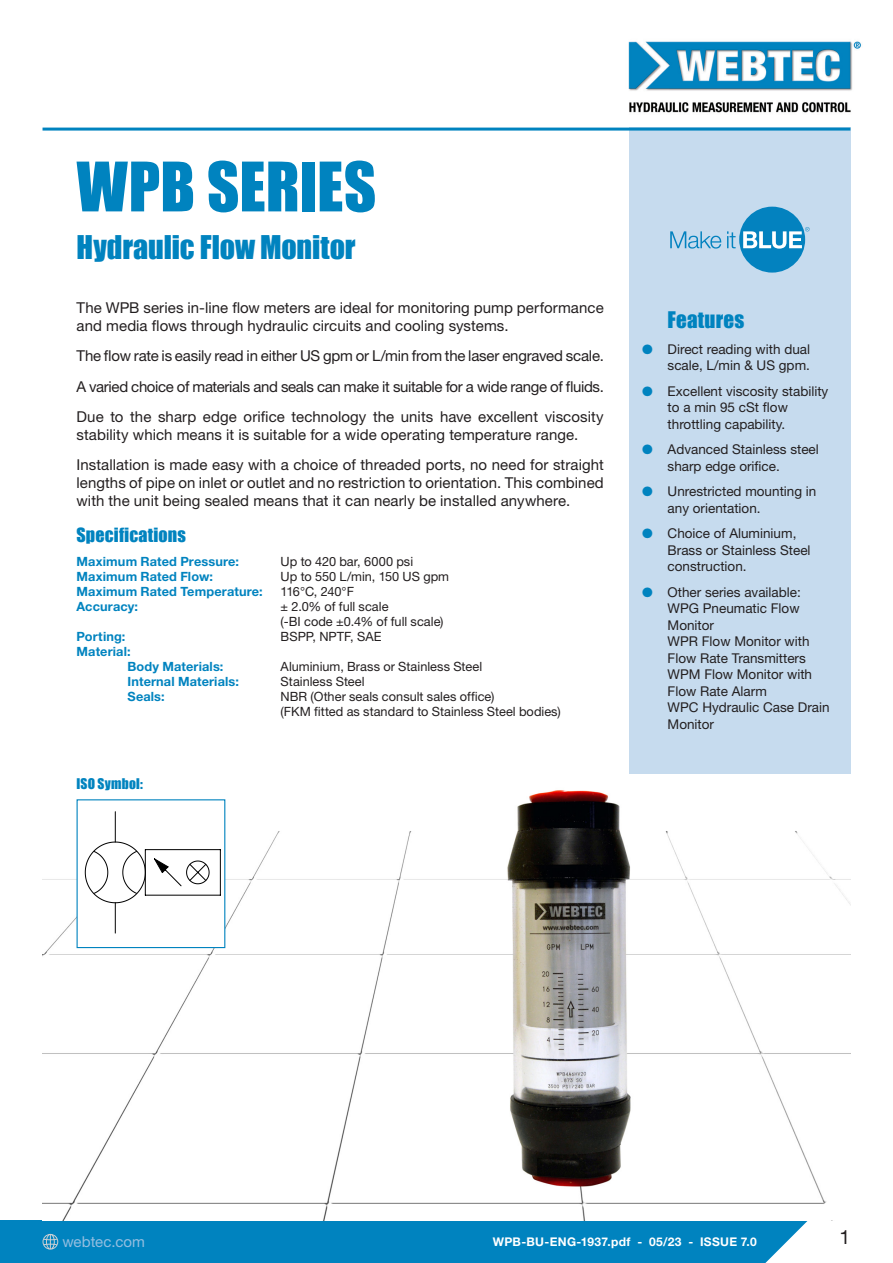
<style>
.page{position:relative;width:893px;height:1263px;background:#fff}
.page>*{position:absolute;margin:0;border:0;box-sizing:border-box;transform-origin:0 0}
.Datasheet_heading{font:63px "Impact";color:#0083bf}
.Datasheet_sub_headin{font:30px "Impact";letter-spacing:-.005em;color:#0083bf}
.Features_heading{font:21px "Impact";letter-spacing:.01em;color:#0083bf}
.t1{font:19.5px "Helvetica Neue LT Std";color:#231f20}
.Specifications_headi{font:18px "Impact";letter-spacing:.01em;color:#0083bf}
.Introductory_copy{font:15px/18px "Helvetica Neue LT Std";letter-spacing:.005em;color:#231f20}
.Introductory_copy-2{font:15px "Helvetica Neue LT Std";letter-spacing:-.025em;color:#231f20}
.Introductory_copy-3{font:15px "Helvetica Neue LT Std";letter-spacing:-.015em;color:#231f20}
.t2{font:15px "Helvetica Neue LT Std";letter-spacing:.005em;color:#94bee0}
.t3{font:13.5px/16.5px "Helvetica Neue LT Std";color:#231f20}
.Impact_sub_heading{font:13.5px "Impact";letter-spacing:.015em;color:#0083bf}
.Specifications_text{font:12.75px "Helvetica Neue LT Std";color:#231f20}
.Specifications_text-2{font:700 12.75px "Helvetica Neue LT Std";letter-spacing:.01em;color:#0083bf}
.t4{font:700 12px "Helvetica Neue LT Std";letter-spacing:.025em;color:#fff}
.s1{color:#0083bf}
</style>
<div class="page">
<div style="left:0;top:1220px;width:893px;height:43px;background:#0083bf"></div>
<div style="left:629px;top:128px;width:221px;height:646px;background:#c6dbee"></div>
<img style="left:628px;top:41px;width:233px;height:72px">
<hr style="left:43px;top:128px;width:807px;height:3px;background:#0083bf">
<svg style="left:43px;top:1234px;width:15px;height:15px"></svg>
<img style="left:43px;top:790px;width:807px;height:430px">
<svg style="left:765px;top:1135px;width:128px;height:128px"></svg>
<div style="left:77px;top:800px;width:148px;height:147px;background:#fff"></div>
<hr style="left:115px;top:812px;width:1px;height:30px;background:#000">
<hr style="left:115px;top:903px;width:1px;height:30px;background:#000">
<svg style="left:85px;top:841px;width:136px;height:62px"></svg>
<div style="left:739px;top:207px;width:66px;height:66px;background:#0382bf;border-radius:50%"></div>
<svg style="left:670px;top:231px;width:51px;height:18px"></svg>
<svg style="left:727px;top:231px;width:9px;height:17px"></svg>
<svg style="left:743px;top:227px;width:67px;height:22px"></svg>
<p class="Datasheet_heading" style="left:77px;top:138px;width:301px">WPB SERIES</p>
<p class="Datasheet_sub_headin" style="left:77px;top:224px;width:281px">Hydraulic Flow Monitor</p>
<p class="Introductory_copy" style="left:77px;top:299px;width:529px">The WPB series in-line flow meters are ideal for monitoring pump performance and media flows through hydraulic circuits and cooling systems.</p>
<p class="Introductory_copy-3" style="left:77px;top:347px;width:529px">The flow rate is easily read in either US gpm or L/min from the laser engraved scale.</p>
<p class="Introductory_copy-2" style="left:77px;top:377px;width:529px">A varied choice of materials and seals can make it suitable for a wide range of fluids.</p>
<p class="Introductory_copy" style="left:77px;top:407px;width:529px">Due to the sharp edge orifice technology the units have excellent viscosity stability which means it is suitable for a wide operating temperature range.</p>
<p class="Introductory_copy" style="left:77px;top:455px;width:529px;text-align:justify">Installation is made easy with a choice of threaded ports, no need for straight lengths of pipe on inlet or outlet and no restriction to orientation. This combined with the unit being sealed means that it can nearly be installed anywhere.</p>
<p class="Specifications_headi" style="left:77px;top:520px;width:111px">Specifications</p>
<p class="Specifications_text-2" style="left:77px;top:553px;width:164px">Maximum Rated Pressure:</p>
<p class="Specifications_text" style="left:281px;top:553px;width:134px">Up to 420 bar, 6000 psi</p>
<p class="Specifications_text-2" style="left:77px;top:568px;width:138px">Maximum Rated Flow:</p>
<p class="Specifications_text" style="left:281px;top:568px;width:170px">Up to 550 L/min, 150 US gpm</p>
<p class="Specifications_text-2" style="left:77px;top:583px;width:188px">Maximum Rated Temperature:</p>
<p class="Specifications_text" style="left:281px;top:583px;width:75px">116°C, 240°F</p>
<p class="Specifications_text-2" style="left:77px;top:598px;width:63px">Accuracy:</p>
<p class="Specifications_text" style="left:281px;top:598px;width:109px">± 2.0% of full scale</p>
<p class="Specifications_text" style="left:281px;top:613px;width:164px">(-BI code ±0.4% of full scale)</p>
<p class="Specifications_text-2" style="left:77px;top:628px;width:50px">Porting:</p>
<p class="Specifications_text" style="left:281px;top:628px;width:102px">BSPP, NPTF, SAE</p>
<p class="Specifications_text-2" style="left:77px;top:643px;width:56px">Material:</p>
<p class="Specifications_text-2" style="left:128px;top:658px;width:97px">Body Materials:</p>
<p class="Specifications_text" style="left:281px;top:658px;width:203px">Aluminium, Brass or Stainless Steel</p>
<p class="Specifications_text-2" style="left:128px;top:673px;width:113px">Internal Materials:</p>
<p class="Specifications_text" style="left:281px;top:673px;width:85px">Stainless Steel</p>
<p class="Specifications_text-2" style="left:128px;top:688px;width:39px">Seals:</p>
<p class="Specifications_text" style="left:281px;top:688px;width:215px">NBR (Other seals consult sales office)</p>
<p class="Specifications_text" style="left:281px;top:703px;width:282px">(FKM fitted as standard to Stainless Steel bodies)</p>
<p class="Impact_sub_heading" style="left:77px;top:773px;width:68px">ISO Symbol:</p>
<p class="Features_heading" style="left:668px;top:304px;width:78px">Features</p>
<p class="t3" style="left:642px;top:341px;width:170px;text-align:right"><span class="s1">●</span> Direct reading with dual scale, L/min &amp; US gpm.</p>
<p class="t3" style="left:668px;top:383px;width:162px;text-indent:-26px"><span class="s1">●</span> Excellent viscosity stability to a min 95 cSt flow throttling capability.</p>
<p class="t3" style="left:668px;top:441px;width:153px;text-indent:-26px"><span class="s1">●</span> Advanced Stainless steel sharp edge orifice.</p>
<p class="t3" style="left:668px;top:483px;width:150px;text-indent:-26px"><span class="s1">●</span> Unrestricted mounting in any orientation.</p>
<p class="t3" style="left:668px;top:525px;width:144px;text-indent:-26px"><span class="s1">●</span> Choice of Aluminium,<br>Brass or Stainless Steel construction.</p>
<p class="t3" style="left:668px;top:584px;width:164px;text-indent:-26px"><span class="s1">●</span> Other series available:<br>WPG Pneumatic Flow<br>Monitor<br>WPR Flow Monitor with<br>Flow Rate Transmitters<br>WPM Flow Monitor with<br>Flow Rate Alarm<br>WPC Hydraulic Case Drain<br>Monitor</p>
<p class="t2" style="left:62px;top:1232px;width:84px">webtec.com</p>
<h3 class="t1" style="left:840px;top:1225px;width:12px">1</h3>
<p class="t4" style="left:493px;top:1234px;width:266px">WPB-BU-ENG-1937.pdf - 05/23 - ISSUE 7.0</p>
</div>
